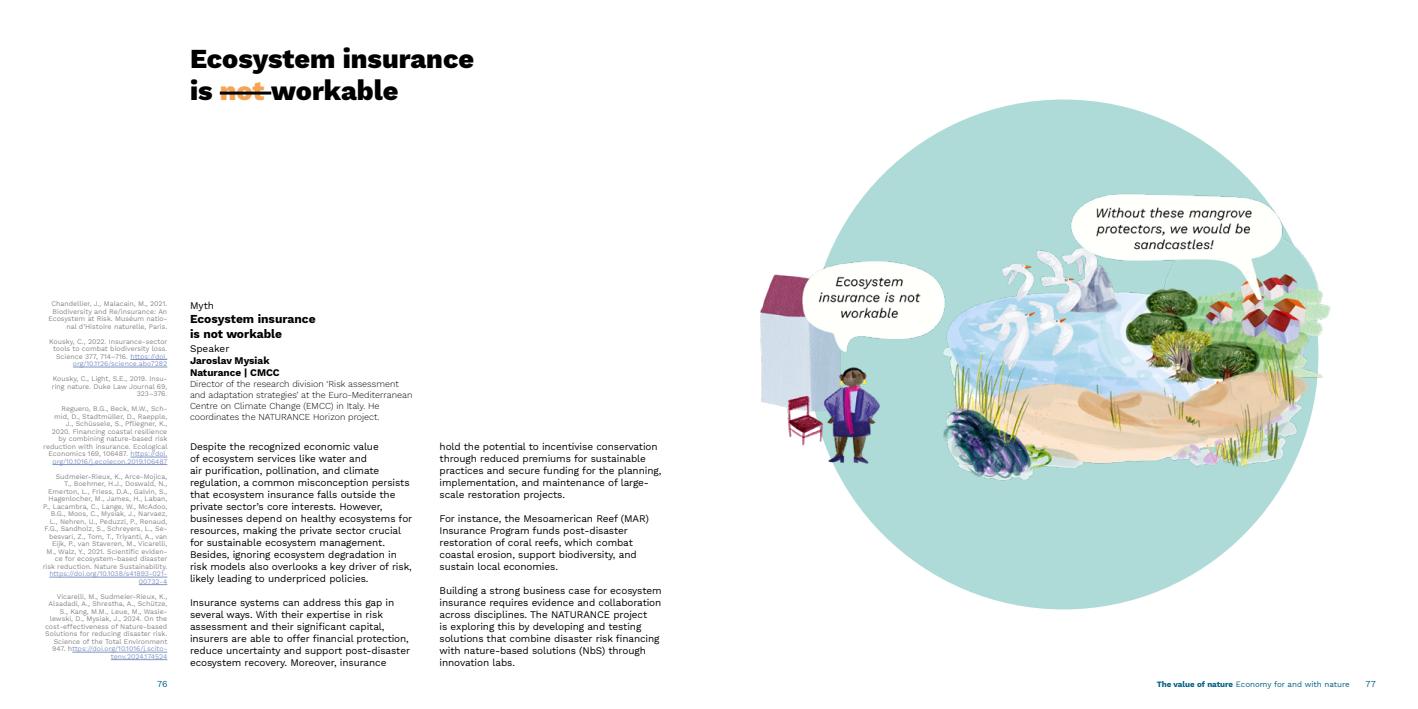
<style>
.page{position:relative;width:1418px;height:709px;background:#fff}
.page>*{position:absolute;margin:0;border:0;box-sizing:border-box;transform-origin:0 0}
.t1{font:800 27px/32.4px "Work Sans";color:#000}
.t2{font:700 12px/14.4px "Work Sans";color:#000}
.t3{font:10px/12px "Work Sans";letter-spacing:-.01em;color:#000}
.t4{font:700 10px/12px "Work Sans";color:#000}
.t5{font:300 9px/10.8px "Work Sans";color:#000}
.t6{font:9px "Work Sans";color:#005f84}
.t7{font:8px "Work Sans";color:#005f84}
.t8{font:7px/7.5px "Work Sans";color:#878787;text-align:right}
.t9{font:7px/7.5px "Work Sans";color:#8194c3;text-align:right}
.s1{color:#f4a454}
.s2{color:#8194c3}
.s3{font-weight:700}
</style>
<div class="page">
<div style="left:808px;top:99px;width:510px;height:510px;background:#aedbd7;border-radius:50%"></div>
<hr style="left:130px;top:359px;width:37px;height:1px;background:#8194c3">
<hr style="left:73px;top:367px;width:94px;height:1px;background:#8194c3">
<hr style="left:130px;top:457px;width:37px;height:1px;background:#8194c3">
<hr style="left:52px;top:464px;width:115px;height:1px;background:#8194c3">
<hr style="left:49px;top:577px;width:118px;height:1px;background:#8194c3">
<svg style="left:139px;top:584px;width:28px;height:1px"></svg>
<hr style="left:72px;top:652px;width:95px;height:1px;background:#8194c3">
<hr style="left:111px;top:659px;width:56px;height:1px;background:#8194c3">
<hr style="left:220px;top:92px;width:51px;height:3px;background:#000">
<img style="left:760px;top:192px;width:571px;height:305px">
<h1 class="t1" style="left:190px;top:41px;width:285px">Ecosystem insurance is <span class="s1">not</span> workable</h1>
<p class="t8" style="left:48px;top:300px;width:120px">Chandellier, J., Malacain, M., 2021.<br>Biodiversity and Re/insurance: An Ecosystem at Risk. Muséum natio&shy;nal d’Histoire naturelle, Paris.</p>
<p class="t8" style="left:49px;top:337px;width:120px">Kousky, C., 2022. Insurance-sector tools to combat biodiversity loss.<br>Science 377, 714–716. <span class="s2">https://doi. org/10.1126/science.abo7282</span></p>
<p class="t8" style="left:52px;top:375px;width:117px">Kousky, C., Light, S.E., 2019. Insu&shy;ring nature. Duke Law Journal 69,<br>323–376.</p>
<p class="t8" style="left:43px;top:405px;width:126px">Reguero, B.G., Beck, M.W., Sch-<br>mid, D., Stadtmüller, D., Raepple,<br>J., Schüssele, S., Pfliegner, K.,<br>2020. Financing coastal resilience by combining nature-based risk reduction with insurance. Ecological Economics 169, 106487. <span class="s2">https://doi. org/10.1016/j.ecolecon.2019.106487</span></p>
<p class="t8" style="left:43px;top:472px;width:126px">Sudmeier-Rieux, K., Arce-Mojica,<br>T., Boehmer, H.J., Doswald, N., Emerton, L., Friess, D.A., Galvin, S., Hagenlocher, M., James, H., Laban, P., Lacambra, C., Lange, W., McAdoo, B.G., Moos, C., Mysiak, J., Narvaez, L., Nehren, U., Peduzzi, P., Renaud, F.G., Sandholz, S., Schreyers, L., Se&shy;besvari, Z., Tom, T., Triyanti, A., van Eijk, P., van Staveren, M., Vicarelli, M., Walz, Y., 2021. Scientific eviden&shy;ce for ecosystem-based disaster risk reduction. Nature Sustainability.</p>
<p class="t9" style="left:49px;top:570px;width:119px">https://doi.org/10.1038/s41893-021-<br>00732-4</p>
<p class="t8" style="left:45px;top:592px;width:124px">Vicarelli, M., Sudmeier-Rieux, K., Alsadadi, A., Shrestha, A., Schütze, S., Kang, M.M., Leue, M., Wasie&shy;lewski, D., Mysiak, J., 2024. On the cost-effectiveness of Nature-based Solutions for reducing disaster risk.<br>Science of the Total Environment 947. h<span class="s2">ttps://doi.org/10.1016/j.scito&shy;tenv.2024.174524</span></p>
<p class="t3" style="left:190px;top:299px;width:26px">Myth</p>
<p class="t2" style="left:190px;top:312px;width:127px">Ecosystem insurance is not workable</p>
<p class="t3" style="left:190px;top:342px;width:41px">Speaker</p>
<p class="t4" style="left:190px;top:354px;width:91px">Jaroslav Mysiak<br>Naturance | CMCC</p>
<p class="t5" style="left:190px;top:378px;width:224px">Director of the research division ‘Risk assessment and adaptation strategies’ at the Euro-Mediterranean Centre on Climate Change (EMCC) in Italy. He coordinates the NATURANCE Horizon project.</p>
<p class="t3" style="left:190px;top:440px;width:224px">Despite the recognized economic value<br>of ecosystem services like water and<br>air purification, pollination, and climate regulation, a common misconception persists that ecosystem insurance falls outside the private sector’s core interests. However, businesses depend on healthy ecosystems for resources, making the private sector crucial for sustainable ecosystem management.<br>Besides, ignoring ecosystem degradation in risk models also overlooks a key driver of risk, likely leading to underpriced policies.</p>
<p class="t3" style="left:190px;top:596px;width:222px">Insurance systems can address this gap in several ways. With their expertise in risk assessment and their significant capital, insurers are able to offer financial protection, reduce uncertainty and support post-disaster ecosystem recovery. Moreover, insurance</p>
<p class="t3" style="left:439px;top:440px;width:223px">hold the potential to incentivise conservation through reduced premiums for sustainable practices and secure funding for the planning, implementation, and maintenance of large&shy;scale restoration projects.</p>
<p class="t3" style="left:439px;top:512px;width:211px">For instance, the Mesoamerican Reef (MAR)<br>Insurance Program funds post-disaster restoration of coral reefs, which combat coastal erosion, support biodiversity, and sustain local economies.</p>
<p class="t3" style="left:439px;top:584px;width:223px">Building a strong business case for ecosystem insurance requires evidence and collaboration across disciplines. The NATURANCE project<br>is exploring this by developing and testing solutions that combine disaster risk financing with nature-based solutions (NbS) through innovation labs.</p>
<p class="t6" style="left:157px;top:677px;width:12px">76</p>
<p class="t6" style="left:1365px;top:677px;width:12px">77</p>
<p class="t7" style="left:1156px;top:678px;width:195px"><span class="s3">The value of nature</span> Economy for and with nature</p>
</div>
